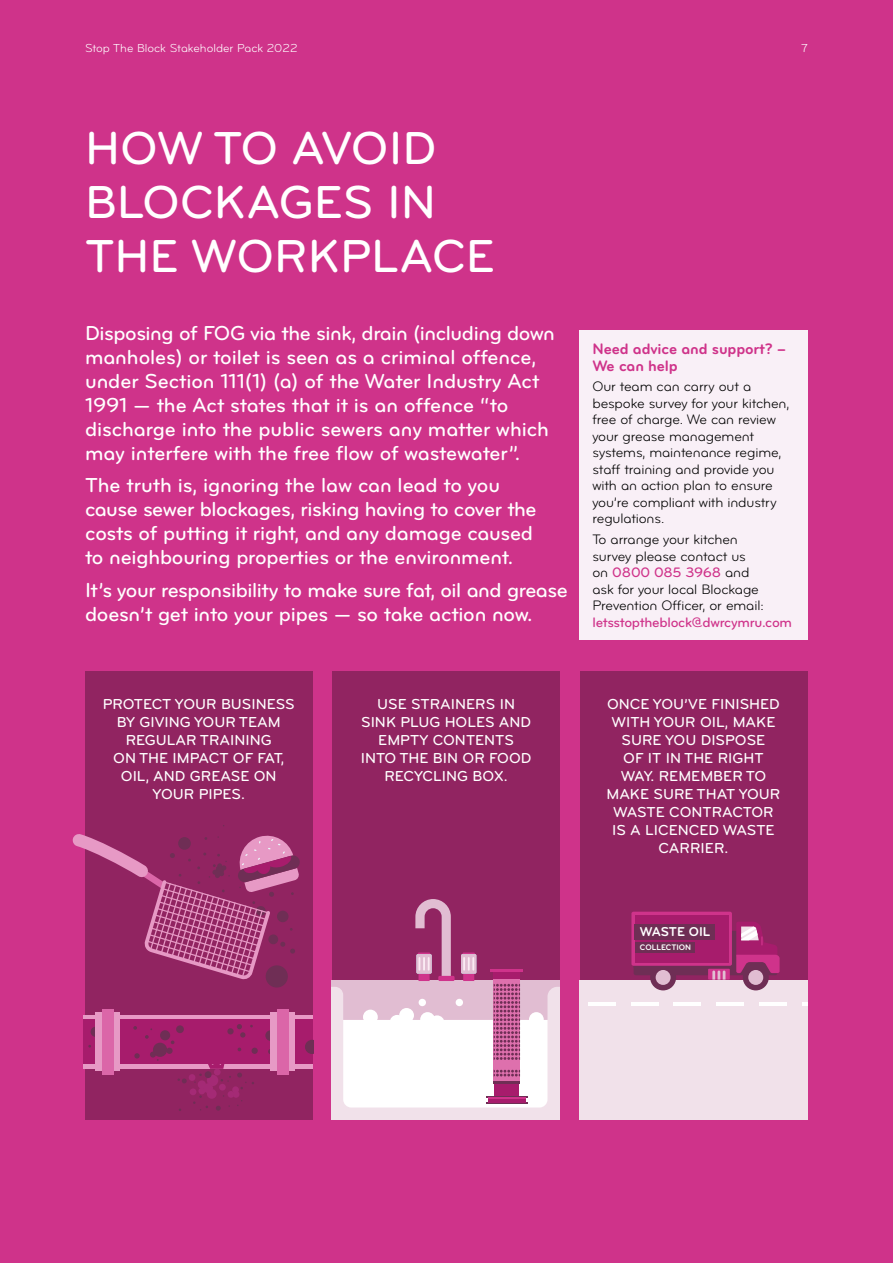
<style>
.page{position:relative;width:893px;height:1263px;background:#cf338a}
.page>*{position:absolute;margin:0;border:0;box-sizing:border-box;transform-origin:0 0}
.t1{font:48px/54px "Bryant Pro Medium Alternate";color:#fff}
.t2{font:21px/24px "Bryant Pro Medium Alternate";letter-spacing:-.01em;color:#fff}
.t3{font:15.75px/16.5px "Bryant Pro Bold Alternate";letter-spacing:-.01em;color:#cf338a}
.t4{font:15px/18px "Bryant Pro Medium Alternate";color:#fff;text-align:center}
.t5{font:14.25px/16.5px "Bryant Pro Regular Alternate";letter-spacing:-.01em;color:#000}
.t6{font:14.25px "Bryant Pro Medium Alternate";letter-spacing:-.02em;color:#cf338a}
.t7{font:700 13.35px "Bryant Pro";color:#fff}
.t8{font:12px "Bryant Pro Regular Alternate";color:#fff}
.t9{font:700 8.4px "Bryant Pro";color:#fff}
.s1{font-family:"Bryant Pro Regular Alternate";color:#000}
</style>
<div class="page">
<div style="left:85px;top:671px;width:227px;height:448px;background:#912461"></div>
<div style="left:333px;top:671px;width:227px;height:448px;background:#912461"></div>
<div style="left:332px;top:980px;width:228px;height:7px;background:#e1bdd2"></div>
<div style="left:438px;top:976px;width:17px;height:5px;background:#cf338b"></div>
<div style="left:418px;top:972px;width:12px;height:9px;background:#cf338b"></div>
<svg style="left:415px;top:899px;width:36px;height:79px"></svg>
<div style="left:463px;top:972px;width:11px;height:9px;background:#cf338b"></div>
<div style="left:462px;top:952px;width:13px;height:16px;background:#cf338b"></div>
<svg style="left:461px;top:954px;width:15px;height:20px"></svg>
<svg style="left:463px;top:957px;width:11px;height:13px"></svg>
<div style="left:494px;top:978px;width:26px;height:104px;background:#de70ad"></div>
<div style="left:494px;top:972px;width:26px;height:6px;background:#a71c6c"></div>
<hr style="left:491px;top:969px;width:32px;height:3px;background:#cf338b">
<svg style="left:332px;top:984px;width:228px;height:136px;background:#eedae5"></svg>
<div style="left:84px;top:1015px;width:229px;height:53px;background:#e799c5"></div>
<div style="left:84px;top:1019px;width:229px;height:45px;background:#a71c6c"></div>
<svg style="left:265px;top:1030px;width:11px;height:11px"></svg>
<svg style="left:305px;top:1040px;width:8px;height:14px"></svg>
<div style="left:166px;top:1048px;width:7px;height:6px;background:#6f2e55;border-radius:50%"></div>
<div style="left:153px;top:1043px;width:14px;height:14px;background:#6f2e55;border-radius:50%"></div>
<svg style="left:150px;top:1051px;width:9px;height:10px"></svg>
<div style="left:160px;top:1030px;width:10px;height:10px;background:#6f2e55;border-radius:50%"></div>
<svg style="left:91px;top:1027px;width:10px;height:10px"></svg>
<svg style="left:145px;top:1028px;width:7px;height:11px"></svg>
<svg style="left:133px;top:1026px;width:4px;height:4px"></svg>
<div style="left:176px;top:1025px;width:8px;height:8px;background:#6f2e55;border-radius:50%"></div>
<svg style="left:134px;top:1053px;width:6px;height:5px"></svg>
<svg style="left:268px;top:1049px;width:3px;height:5px"></svg>
<svg style="left:237px;top:1024px;width:16px;height:13px"></svg>
<div style="left:227px;top:1028px;width:7px;height:6px;background:#6f2e55;border-radius:50%"></div>
<div style="left:271px;top:1013px;width:24px;height:58px;background:#e799c5"></div>
<div style="left:277px;top:1009px;width:11px;height:66px;background:#db66a8"></div>
<div style="left:96px;top:1013px;width:24px;height:58px;background:#e799c5"></div>
<div style="left:102px;top:1009px;width:11px;height:66px;background:#db66a8"></div>
<div style="left:207px;top:1089px;width:10px;height:10px;background:#a42a75;border-radius:50%"></div>
<div style="left:203px;top:1083px;width:10px;height:10px;background:#a42a75;border-radius:50%"></div>
<svg style="left:216px;top:1106px;width:5px;height:4px"></svg>
<svg style="left:177px;top:1078px;width:10px;height:5px"></svg>
<div style="left:219px;top:1084px;width:7px;height:6px;background:#a42a75;border-radius:50%"></div>
<div style="left:228px;top:1091px;width:6px;height:7px;background:#a42a75;border-radius:50%"></div>
<div style="left:232px;top:1086px;width:7px;height:7px;background:#a42a75;border-radius:50%"></div>
<div style="left:233px;top:1091px;width:6px;height:7px;background:#a42a75;border-radius:50%"></div>
<div style="left:190px;top:1088px;width:6px;height:7px;background:#a42a75;border-radius:50%"></div>
<div style="left:198px;top:1087px;width:7px;height:7px;background:#a42a75;border-radius:50%"></div>
<div style="left:189px;top:1074px;width:6px;height:7px;background:#a42a75;border-radius:50%"></div>
<svg style="left:194px;top:1047px;width:64px;height:42px"></svg>
<svg style="left:193px;top:1095px;width:15px;height:15px"></svg>
<div style="left:266px;top:965px;width:22px;height:22px;background:#6f2e55;border-radius:50%"></div>
<svg style="left:72px;top:834px;width:228px;height:146px"></svg>
<div style="left:580px;top:330px;width:228px;height:309px;background:#f9f0f7"></div>
<div style="left:580px;top:671px;width:228px;height:448px;background:#912461"></div>
<div style="left:580px;top:980px;width:228px;height:140px;background:#f1e1ea"></div>
<div style="left:650px;top:964px;width:26px;height:26px;background:#6f2e55;border-radius:50%"></div>
<div style="left:631px;top:912px;width:101px;height:54px;background:#cf338b;border-radius:2px"></div>
<div style="left:635px;top:915px;width:94px;height:47px;background:#a71c6c"></div>
<div style="left:743px;top:964px;width:26px;height:26px;background:#6f2e55;border-radius:50%"></div>
<div style="left:748px;top:970px;width:15px;height:15px;background:#e1bdd2;border-radius:50%"></div>
<svg style="left:634px;top:922px;width:146px;height:57px"></svg>
<div style="left:635px;top:924px;width:80px;height:16px;background:#6f2e55"></div>
<div style="left:635px;top:942px;width:59px;height:10px;background:#6f2e55"></div>
<div style="left:656px;top:970px;width:15px;height:15px;background:#e1bdd2;border-radius:50%"></div>
<hr style="left:588px;top:1002px;width:28px;height:4px;background:#fff">
<hr style="left:631px;top:1002px;width:27px;height:4px;background:#fff">
<hr style="left:674px;top:1002px;width:27px;height:4px;background:#fff">
<hr style="left:716px;top:1002px;width:28px;height:4px;background:#fff">
<hr style="left:759px;top:1002px;width:28px;height:4px;background:#fff">
<svg style="left:802px;top:1002px;width:6px;height:4px"></svg>
<p class="t8" style="left:85px;top:42px;width:214px">Stop The Block Stakeholder Pack 2022</p>
<p class="t8" style="left:801px;top:42px;width:8px">7</p>
<h1 class="t1" style="left:85px;top:122px;width:411px">HOW TO AVOID<br>BLOCKAGES IN<br>THE WORKPLACE</h1>
<p class="t2" style="left:85px;top:321px;width:471px">Disposing of FOG via the sink, drain (including down manholes) or toilet is seen as a criminal offence, under Section 111(1) (a) of the Water Industry Act 1991 — the Act states that it is an offence “to discharge into the public sewers any matter which may interfere with the free flow of wastewater”.</p>
<p class="t2" style="left:85px;top:474px;width:453px">The truth is, ignoring the law can lead to you cause sewer blockages, risking having to cover the costs of putting it right, and any damage caused to neighbouring properties or the environment.</p>
<p class="t2" style="left:85px;top:578px;width:484px">It’s your responsibility to make sure fat, oil and grease doesn’t get into your pipes — so take action now.</p>
<p class="t3" style="left:592px;top:341px;width:195px">Need advice and support? –<br>We can help</p>
<p class="t5" style="left:592px;top:379px;width:198px">Our team can carry out a bespoke survey for your kitchen, free of charge. We can review your grease management systems, maintenance regime, staff training and provide you with an action plan to ensure you’re compliant with industry regulations.</p>
<p class="t5" style="left:592px;top:532px;width:155px">To arrange your kitchen survey please contact us</p>
<p class="t6" style="left:592px;top:565px;width:158px"><span class="s1">on</span> 0800 085 3968 <span class="s1">and</span></p>
<p class="t5" style="left:592px;top:581px;width:173px">ask for your local Blockage<br>Prevention Officer, or email:</p>
<p class="t6" style="left:592px;top:614px;width:201px">letsstoptheblock@dwrcymru.com</p>
<p class="t4" style="left:103px;top:695px;width:193px">PROTECT YOUR BUSINESS<br>BY GIVING YOUR TEAM<br>REGULAR TRAINING<br>ON THE IMPACT OF FAT,<br>OIL, AND GREASE ON<br>YOUR PIPES.</p>
<p class="t4" style="left:361px;top:695px;width:172px">USE STRAINERS IN<br>SINK PLUG HOLES AND<br>EMPTY CONTENTS<br>INTO THE BIN OR FOOD<br>RECYCLING BOX.</p>
<p class="t4" style="left:606px;top:695px;width:176px">ONCE YOU’VE FINISHED<br>WITH YOUR OIL, MAKE<br>SURE YOU DISPOSE<br>OF IT IN THE RIGHT<br>WAY. REMEMBER TO<br>MAKE SURE THAT YOUR<br>WASTE CONTRACTOR<br>IS A LICENCED WASTE<br>CARRIER.</p>
<p class="t7" style="left:640px;top:924px;width:72px">WASTE OIL</p>
<p class="t9" style="left:640px;top:942px;width:53px">COLLECTION</p>
</div>
